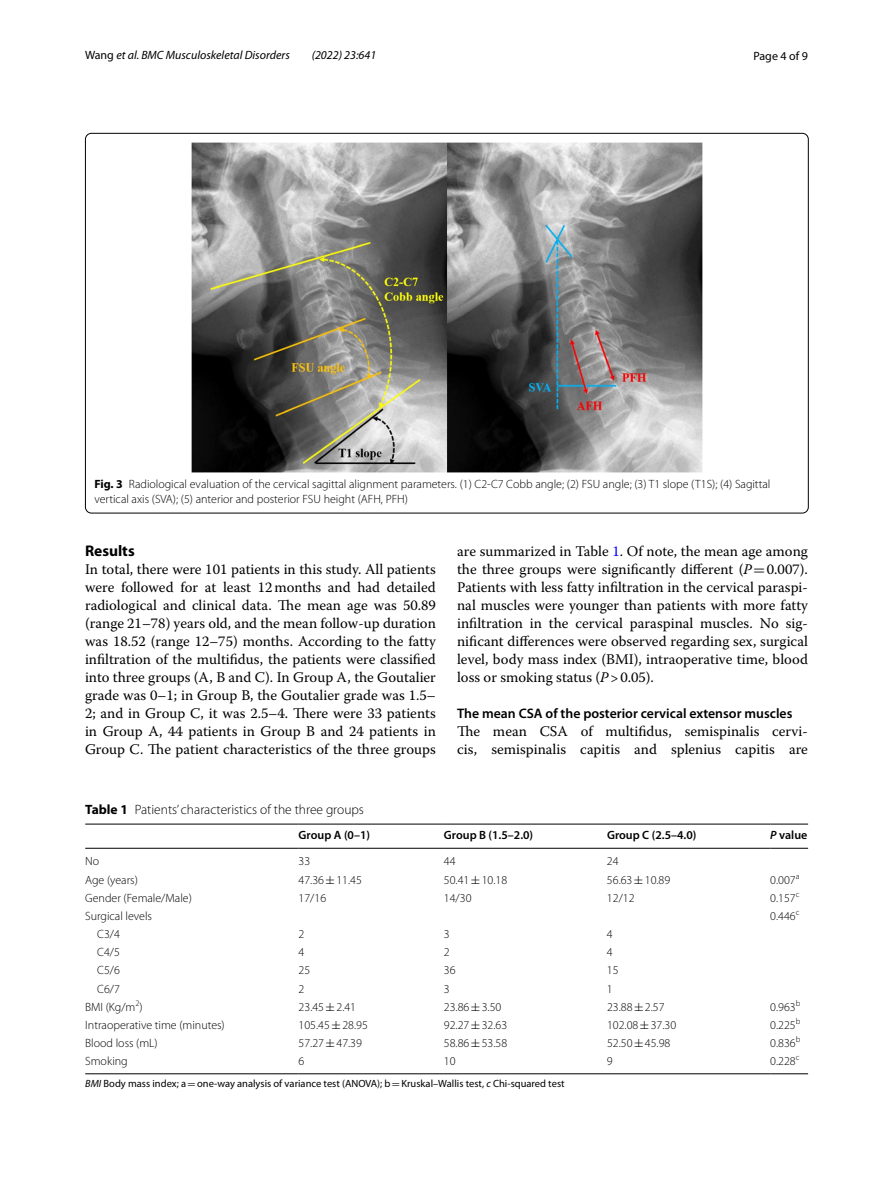
<style>
.page{position:relative;width:893px;height:1187px;background:#fff}
.page>*{position:absolute;margin:0;border:0;box-sizing:border-box;transform-origin:0 0}
.t1{font:700 15.45px "Myriad Pro";color:#000}
.t2{font:14.7px/18px "Warnock Pro";color:#000;text-align:justify}
.t3{font:600 13.8px "Myriad Pro";color:#000}
.t4{font:300 13.5px "Myriad Pro";color:#000}
.t5{font:300 12px/15px "Myriad Pro";color:#000}
.t6{font:italic 12px "Myriad Pro";color:#000}
.t7{font:600 12px "Myriad Pro";color:#000}
.t8{font:12px "Myriad Pro";color:#000}
.t9{font:10.5px "Myriad Pro";color:#000}
.s1{font-style:normal}
.s2{font-weight:700}
.s3{color:#00f}
.s4{font-style:italic}
.s5{font-family:"MTSY"}
.s6{font-family:"MTSY";font-weight:400}
</style>
<div class="page">
<img style="left:192px;top:142px;width:510px;height:330px">
<hr style="left:85px;top:823px;width:214px;height:1px;background:#000">
<hr style="left:85px;top:848px;width:214px;height:1px;background:#000">
<hr style="left:299px;top:823px;width:145px;height:1px;background:#000">
<hr style="left:299px;top:848px;width:145px;height:1px;background:#000">
<hr style="left:444px;top:823px;width:163px;height:1px;background:#000">
<hr style="left:444px;top:848px;width:163px;height:1px;background:#000">
<hr style="left:607px;top:823px;width:163px;height:1px;background:#000">
<hr style="left:607px;top:848px;width:163px;height:1px;background:#000">
<hr style="left:770px;top:823px;width:38px;height:1px;background:#000">
<hr style="left:770px;top:848px;width:38px;height:1px;background:#000">
<hr style="left:85px;top:1073px;width:214px;height:1px;background:#000">
<hr style="left:299px;top:1073px;width:145px;height:1px;background:#000">
<hr style="left:444px;top:1073px;width:163px;height:1px;background:#000">
<hr style="left:607px;top:1073px;width:163px;height:1px;background:#000">
<hr style="left:770px;top:1073px;width:38px;height:1px;background:#000">
<p class="t6" style="left:85px;top:48px;width:206px"><span class="s1">Wang</span> et al. BMC Musculoskeletal Disorders</p>
<p class="t6" style="left:312px;top:48px;width:66px">(2022) 23:641</p>
<p class="t8" style="left:753px;top:48px;width:56px">Page 4 of 9</p>
<p class="t5" style="left:94px;top:476px;width:677px"><span class="s2">Fig. 3</span> Radiological evaluation of the cervical sagittal alignment parameters. (1) C2-C7 Cobb angle; (2) FSU angle; (3) T1 slope (T1S); (4) Sagittal vertical axis (SVA); (5) anterior and posterior FSU height (AFH, PFH)</p>
<p class="t1" style="left:85px;top:541px;width:51px">Results</p>
<p class="t2" style="left:85px;top:560px;width:352px">In total, there were 101 patients in this study. All patients were followed for at least 12months and had detailed radiological and clinical data. The mean age was 50.89 (range 21–78) years old, and the mean follow-up duration was 18.52 (range 12–75) months. According to the fatty infiltration of the multifidus, the patients were classified into three groups (A, B and C). In Group A, the Goutalier grade was 0–1; in Group B, the Goutalier grade was 1.5– 2; and in Group C, it was 2.5–4. There were 33 patients in Group A, 44 patients in Group B and 24 patients in Group C. The patient characteristics of the three groups</p>
<p class="t4" style="left:85px;top:802px;width:280px"><span class="s2">Table 1</span> Patients’ characteristics of the three groups</p>
<p class="t2" style="left:457px;top:541px;width:352px">are summarized in Table <span class="s3">1</span>. Of note, the mean age among the three groups were significantly different (<span class="s4">P</span><span class="s5">=</span>0.007).<br>Patients with less fatty infiltration in the cervical paraspi&shy;nal muscles were younger than patients with more fatty infiltration in the cervical paraspinal muscles. No sig&shy;nificant differences were observed regarding sex, surgical level, body mass index (BMI), intraoperative time, blood loss or smoking status (<span class="s4">P</span>&gt;0.05).</p>
<p class="t3" style="left:457px;top:704px;width:337px">The mean CSA of the posterior cervical extensor muscles</p>
<p class="t2" style="left:457px;top:721px;width:352px">The mean CSA of multifidus, semispinalis cervi&shy;cis, semispinalis capitis and splenius capitis are</p>
<p class="t7" style="left:299px;top:826px;width:73px">Group A (0–1)</p>
<p class="t7" style="left:444px;top:826px;width:91px">Group B (1.5–2.0)</p>
<p class="t7" style="left:607px;top:826px;width:91px">Group C (2.5–4.0)</p>
<p class="t7" style="left:770px;top:826px;width:39px"><span class="s4">P</span> value</p>
<p class="t5" style="left:85px;top:854px;width:16px">No</p>
<p class="t5" style="left:299px;top:854px;width:13px">33</p>
<p class="t5" style="left:444px;top:854px;width:13px">44</p>
<p class="t5" style="left:607px;top:854px;width:13px">24</p>
<p class="t5" style="left:85px;top:872px;width:54px">Age (years)</p>
<p class="t5" style="left:299px;top:872px;width:65px">47.36<span class="s6">±</span>11.45</p>
<p class="t5" style="left:444px;top:872px;width:65px">50.41<span class="s6">±</span>10.18</p>
<p class="t5" style="left:607px;top:872px;width:65px">56.63<span class="s6">±</span>10.89</p>
<p class="t5" style="left:770px;top:872px;width:31px">0.007<sup>a</sup></p>
<p class="t5" style="left:85px;top:890px;width:108px">Gender (Female/Male)</p>
<p class="t5" style="left:299px;top:890px;width:29px">17/16</p>
<p class="t5" style="left:444px;top:890px;width:29px">14/30</p>
<p class="t5" style="left:607px;top:890px;width:29px">12/12</p>
<p class="t5" style="left:770px;top:890px;width:31px">0.157<sup>c</sup></p>
<p class="t5" style="left:85px;top:908px;width:68px">Surgical levels</p>
<p class="t5" style="left:770px;top:908px;width:31px">0.446<sup>c</sup></p>
<p class="t5" style="left:97px;top:926px;width:24px">C3/4</p>
<p class="t5" style="left:299px;top:926px;width:7px">2</p>
<p class="t5" style="left:444px;top:926px;width:7px">3</p>
<p class="t5" style="left:607px;top:926px;width:7px">4</p>
<p class="t5" style="left:97px;top:944px;width:24px">C4/5</p>
<p class="t5" style="left:299px;top:944px;width:7px">4</p>
<p class="t5" style="left:444px;top:944px;width:7px">2</p>
<p class="t5" style="left:607px;top:944px;width:7px">4</p>
<p class="t5" style="left:97px;top:962px;width:24px">C5/6</p>
<p class="t5" style="left:299px;top:962px;width:13px">25</p>
<p class="t5" style="left:444px;top:962px;width:13px">36</p>
<p class="t5" style="left:607px;top:962px;width:13px">15</p>
<p class="t5" style="left:97px;top:981px;width:24px">C6/7</p>
<p class="t5" style="left:299px;top:981px;width:7px">2</p>
<p class="t5" style="left:444px;top:981px;width:7px">3</p>
<p class="t5" style="left:607px;top:981px;width:7px">1</p>
<p class="t5" style="left:85px;top:999px;width:59px">BMI (Kg/m<sup>2</sup>)</p>
<p class="t5" style="left:299px;top:999px;width:59px">23.45<span class="s6">±</span>2.41</p>
<p class="t5" style="left:444px;top:999px;width:59px">23.86<span class="s6">±</span>3.50</p>
<p class="t5" style="left:607px;top:999px;width:59px">23.88<span class="s6">±</span>2.57</p>
<p class="t5" style="left:770px;top:999px;width:32px">0.963<sup>b</sup></p>
<p class="t5" style="left:85px;top:1017px;width:141px">Intraoperative time (minutes)</p>
<p class="t5" style="left:299px;top:1017px;width:71px">105.45<span class="s6">±</span>28.95</p>
<p class="t5" style="left:444px;top:1017px;width:65px">92.27<span class="s6">±</span>32.63</p>
<p class="t5" style="left:607px;top:1017px;width:71px">102.08<span class="s6">±</span>37.30</p>
<p class="t5" style="left:770px;top:1017px;width:32px">0.225<sup>b</sup></p>
<p class="t5" style="left:85px;top:1035px;width:74px">Blood loss (mL)</p>
<p class="t5" style="left:299px;top:1035px;width:65px">57.27<span class="s6">±</span>47.39</p>
<p class="t5" style="left:444px;top:1035px;width:65px">58.86<span class="s6">±</span>53.58</p>
<p class="t5" style="left:607px;top:1035px;width:65px">52.50<span class="s6">±</span>45.98</p>
<p class="t5" style="left:770px;top:1035px;width:32px">0.836<sup>b</sup></p>
<p class="t5" style="left:85px;top:1053px;width:44px">Smoking</p>
<p class="t5" style="left:299px;top:1053px;width:7px">6</p>
<p class="t5" style="left:444px;top:1053px;width:13px">10</p>
<p class="t5" style="left:607px;top:1053px;width:7px">9</p>
<p class="t5" style="left:770px;top:1053px;width:31px">0.228<sup>c</sup></p>
<p class="t9" style="left:85px;top:1076px;width:481px"><span class="s4">BMI</span> Body mass index; a<span class="s5">=</span>one-way analysis of variance test (ANOVA); b<span class="s5">=</span>Kruskal–Wallis test, <span class="s4">c</span> Chi-squared test</p>
</div>
